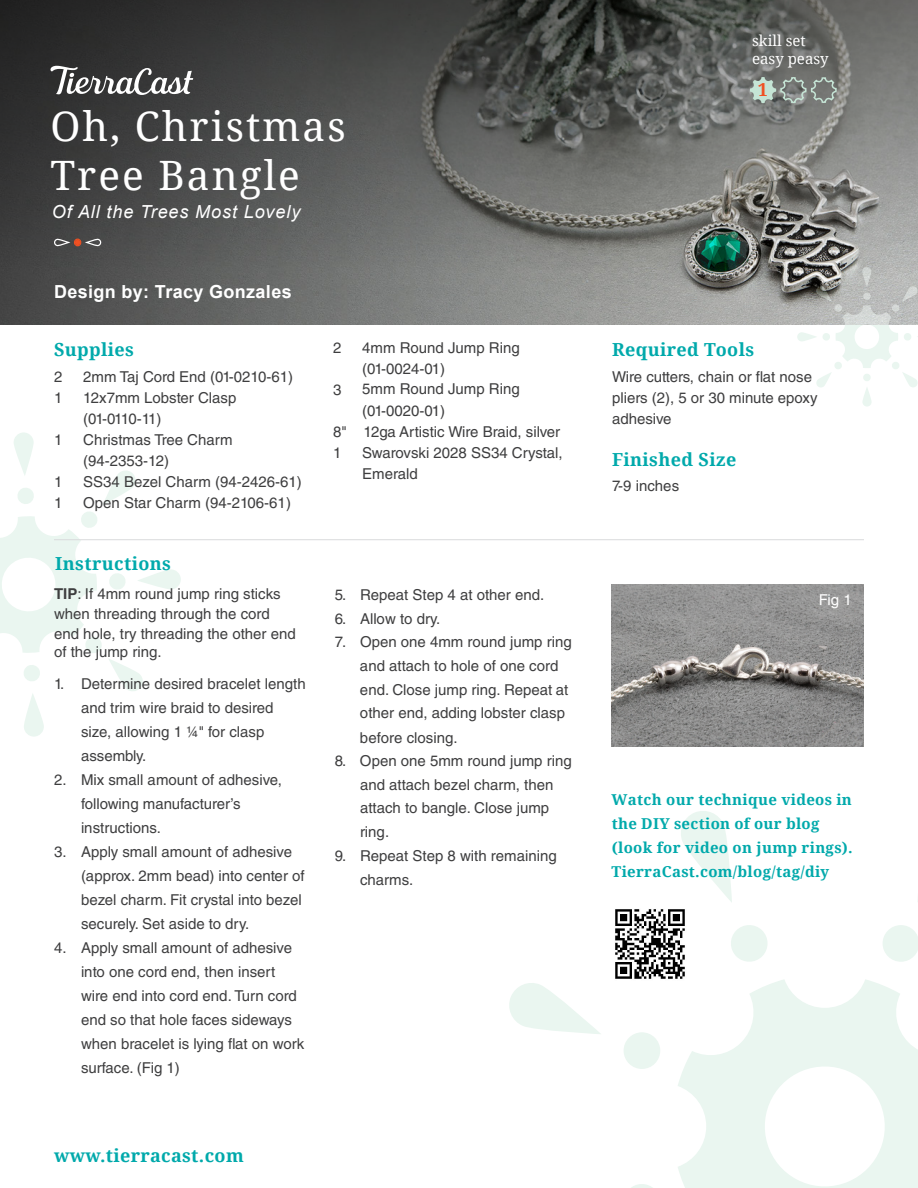
<style>
.page{position:relative;width:918px;height:1188px;background:#fff}
.page>*{position:absolute;margin:0;border:0;box-sizing:border-box;transform-origin:0 0}
.Name_of_project{font:40.5px/48.6px "Droid Serif";letter-spacing:.05em;color:#fff}
.titles{font:700 18px "Droid Serif";letter-spacing:.02em;color:#00a9ab}
.description{font:italic 18px "Arial";letter-spacing:.05em;color:#fff}
.designer_name{font:700 18px "Arial";letter-spacing:.02em;color:#fff}
.supplies_and_tools{font:700 18px "Droid Serif";letter-spacing:.02em;color:#00a9ab}
.body_copy{font:700 18px "Droid Serif";letter-spacing:.02em;color:#00a9ab}
.t1{font:700 18px "Droid Serif";color:#f05022}
.body_copy-2{font:15px/24px "Helvetica LT Std";color:#3e3e3f}
.supplies_and_tools-2{font:15px/21.9px "Helvetica LT Std";color:#3e3e3f}
.titles-2{font:700 15px/24px "Droid Serif";letter-spacing:.02em;color:#00a9ab}
.skill_set{font:15px "Droid Serif";color:#fff}
.body_copy-3{font:15px "Helvetica LT Std";color:#fff}
.s1{font-weight:700}
</style>
<div class="page">
<img style="left:0;top:278px;width:918px;height:46px">
<svg style="left:0;top:0;width:918px;height:278px;background:#5b5c5a"></svg>
<svg style="left:0;top:432px;width:181px;height:305px"></svg>
<svg style="left:731px;top:925px;width:37px;height:37px"></svg>
<svg style="left:883px;top:925px;width:35px;height:37px"></svg>
<svg style="left:631px;top:1184px;width:22px;height:4px"></svg>
<div style="left:623px;top:1032px;width:37px;height:37px;background:#eaf6f0;border-radius:50%"></div>
<svg style="left:681px;top:811px;width:51px;height:91px"></svg>
<svg style="left:509px;top:983px;width:92px;height:51px"></svg>
<svg style="left:678px;top:979px;width:240px;height:209px;fill:#eaf6f0"></svg>
<svg style="left:862px;top:267px;width:9px;height:20px"></svg>
<svg style="left:862px;top:387px;width:10px;height:20px"></svg>
<svg style="left:797px;top:332px;width:20px;height:9px"></svg>
<svg style="left:816px;top:286px;width:102px;height:102px"></svg>
<hr style="left:54px;top:539px;width:810px;height:1px;background:#d9dadc">
<img style="left:612px;top:585px;width:252px;height:162px">
<svg style="left:50px;top:66px;width:143px;height:30px"></svg>
<svg style="left:54px;top:239px;width:47px;height:7px"></svg>
<svg style="left:750px;top:77px;width:87px;height:27px;background:#8d9791"></svg>
<img style="left:615px;top:900px;width:80px;height:89px">
<p class="Name_of_project" style="left:50px;top:102px;width:297px">Oh, Christmas<br>Tree Bangle</p>
<p class="description" style="left:52px;top:201px;width:250px">Of All the Trees Most Lovely</p>
<p class="designer_name" style="left:54px;top:280px;width:239px">Design by: Tracy Gonzales</p>
<p class="supplies_and_tools" style="left:54px;top:337px;width:82px">Supplies</p>
<p class="supplies_and_tools-2" style="left:54px;top:366px;width:10px">2</p>
<p class="supplies_and_tools-2" style="left:83px;top:366px;width:211px">2mm Taj Cord End (01-0210-61)</p>
<p class="supplies_and_tools-2" style="left:54px;top:387px;width:10px">1</p>
<p class="supplies_and_tools-2" style="left:83px;top:387px;width:155px">12x7mm Lobster Clasp</p>
<p class="supplies_and_tools-2" style="left:83px;top:408px;width:80px">(01-0110-11)</p>
<p class="supplies_and_tools-2" style="left:54px;top:429px;width:10px">1</p>
<p class="supplies_and_tools-2" style="left:83px;top:429px;width:151px">Christmas Tree Charm</p>
<p class="supplies_and_tools-2" style="left:83px;top:450px;width:88px">(94-2353-12)</p>
<p class="supplies_and_tools-2" style="left:54px;top:471px;width:10px">1</p>
<p class="supplies_and_tools-2" style="left:83px;top:471px;width:220px">SS34 Bezel Charm (94-2426-61)</p>
<p class="supplies_and_tools-2" style="left:54px;top:492px;width:10px">1</p>
<p class="supplies_and_tools-2" style="left:83px;top:492px;width:209px">Open Star Charm (94-2106-61)</p>
<p class="supplies_and_tools-2" style="left:333px;top:337px;width:10px">2</p>
<p class="supplies_and_tools-2" style="left:362px;top:336px;width:159px">4mm Round Jump Ring (01-0024-01)</p>
<p class="supplies_and_tools-2" style="left:333px;top:379px;width:10px">3</p>
<p class="supplies_and_tools-2" style="left:362px;top:377px;width:159px">5mm Round Jump Ring (01-0020-01)</p>
<p class="supplies_and_tools-2" style="left:333px;top:421px;width:229px">8" 12ga Artistic Wire Braid, silver</p>
<p class="supplies_and_tools-2" style="left:333px;top:442px;width:10px">1</p>
<p class="supplies_and_tools-2" style="left:362px;top:442px;width:202px;line-height:21px">Swarovski 2028 SS34 Crystal,<br>Emerald</p>
<p class="body_copy" style="left:55px;top:551px;width:117px">Instructions</p>
<p class="body_copy-2" style="left:54px;top:584px;width:243px;line-height:19.5px"><span class="s1">TIP</span>: If 4mm round jump ring sticks when threading through the cord end hole, try threading the other end of the jump ring.</p>
<p class="body_copy-2" style="left:335px;top:582px;width:211px">5. Repeat Step 4 at other end.</p>
<p class="body_copy-2" style="left:335px;top:606px;width:107px">6. Allow to dry.</p>
<p class="body_copy-2" style="left:360px;top:630px;width:213px;text-indent:-25px">7. Open one 4mm round jump ring and attach to hole of one cord end. Close jump ring. Repeat at other end, adding lobster clasp before closing.</p>
<p class="body_copy-2" style="left:360px;top:749px;width:213px;line-height:23.5px;text-indent:-25px">8. Open one 5mm round jump ring and attach bezel charm, then attach to bangle. Close jump ring.</p>
<p class="body_copy-2" style="left:360px;top:844px;width:198px;text-indent:-25px">9. Repeat Step 8 with remaining charms.</p>
<p class="body_copy-2" style="left:81px;top:672px;width:226px;text-indent:-27px">1. Determine desired bracelet length and trim wire braid to desired size, allowing 1 ¼" for clasp assembly.</p>
<p class="body_copy-2" style="left:81px;top:768px;width:203px;text-indent:-27px">2. Mix small amount of adhesive, following manufacturer’s instructions.</p>
<p class="body_copy-2" style="left:81px;top:840px;width:225px;text-indent:-27px">3. Apply small amount of adhesive (approx. 2mm bead) into center of bezel charm. Fit crystal into bezel securely. Set aside to dry.</p>
<p class="body_copy-2" style="left:81px;top:936px;width:225px;text-indent:-27px">4. Apply small amount of adhesive into one cord end, then insert wire end into cord end. Turn cord end so that hole faces sideways when bracelet is lying flat on work surface. (Fig 1)</p>
<p class="titles" style="left:54px;top:1143px;width:191px">www.tierracast.com</p>
<p class="skill_set" style="left:752px;top:31px;width:55px">skill set</p>
<p class="skill_set" style="left:752px;top:48px;width:78px">easy peasy</p>
<p class="t1" style="left:758px;top:77px;width:12px">1</p>
<p class="supplies_and_tools" style="left:612px;top:337px;width:144px">Required Tools</p>
<p class="supplies_and_tools-2" style="left:612px;top:366px;width:202px">Wire cutters, chain or flat nose</p>
<p class="supplies_and_tools-2" style="left:612px;top:387px;width:207px">pliers (2), 5 or 30 minute epoxy</p>
<p class="supplies_and_tools-2" style="left:612px;top:408px;width:61px">adhesive</p>
<p class="titles" style="left:612px;top:447px;width:126px">Finished Size</p>
<p class="supplies_and_tools-2" style="left:612px;top:475px;width:69px">7-9 inches</p>
<p class="body_copy-3" style="left:819px;top:592px;width:34px">Fig 1</p>
<p class="titles-2" style="left:612px;top:788px;width:243px">Watch our technique videos in the DIY section of our blog (look for video on jump rings).<br>TierraCast.com/blog/tag/diy</p>
</div>
